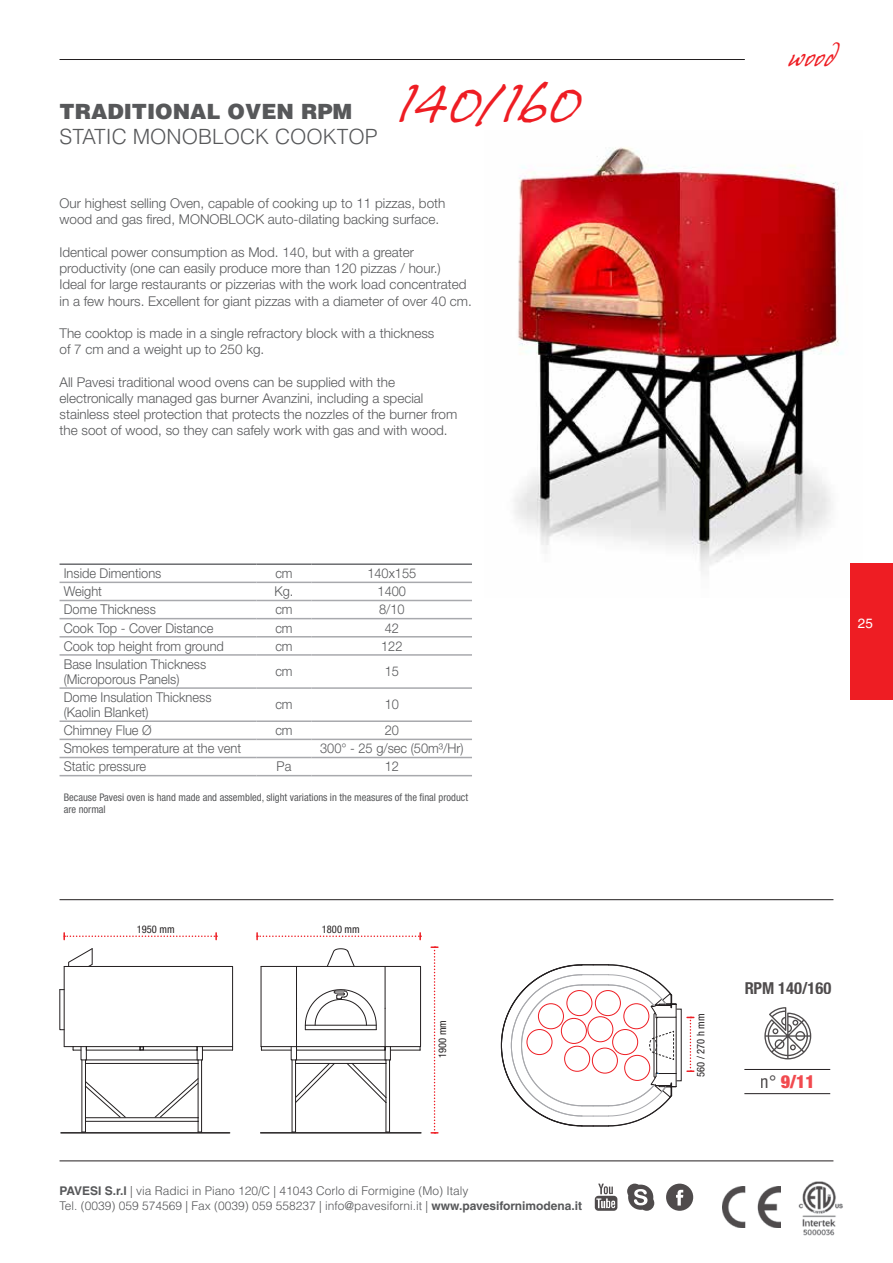
<style>
.page{position:relative;width:893px;height:1263px;background:#fff}
.page>*{position:absolute;margin:0;border:0;box-sizing:border-box;transform-origin:0 0}
.t1{font:44.4px "Hans Hand";color:#ee1d23}
.t2{font:24px "Hans Hand";color:#ee1d23}
.t3{font:300 21px "Helvetica LT Std";color:#57585a}
.t4{font:900 21px "Helvetica LT Std";color:#57585a}
.t5{font:900 condensed 18px "Helvetica Neue LT Std";color:#ee1d23}
.t6{font:700 condensed 16.5px "Helvetica Neue LT Std";color:#231f20}
.t7{font:300 13.5px/16.2px "Helvetica Neue LT Std";color:#57585a}
.t8{font:300 13.5px/15px "Helvetica Neue LT Std";color:#57585a;scale:.95 1}
.t9{font:13.5px "Helvetica LT Std";color:#fff}
.t10{font:300 12px/15px "Helvetica LT Std";color:#57585a}
.t11{font:condensed 10.5px/12.6px "Helvetica Neue LT Std";color:#57585a}
.t12{font:condensed 10.5px "Helvetica Neue LT Std";color:#231f20}
.s1{font-weight:700}
.s2{font-weight:400;color:#231f20}
</style>
<div class="page">
<img style="left:514px;top:147px;width:329px;height:425px">
<hr style="left:61px;top:1132px;width:169px;height:1px;background:#231f20">
<hr style="left:261px;top:1132px;width:160px;height:1px;background:#231f20">
<svg style="left:256px;top:933px;width:165px;height:7px"></svg>
<svg style="left:63px;top:933px;width:154px;height:7px"></svg>
<svg style="left:431px;top:946px;width:7px;height:187px"></svg>
<hr style="left:82px;top:1060px;width:1px;height:72px;background:#231f20">
<hr style="left:85px;top:1063px;width:1px;height:55px;background:#231f20">
<hr style="left:198px;top:1063px;width:1px;height:55px;background:#231f20">
<hr style="left:201px;top:1060px;width:1px;height:72px;background:#231f20">
<hr style="left:202px;top:1050px;width:30px;height:1px;background:#231f20">
<hr style="left:64px;top:1046px;width:169px;height:1px;background:#231f20">
<svg style="left:72px;top:1046px;width:131px;height:18px"></svg>
<hr style="left:64px;top:966px;width:1px;height:80px;background:#231f20">
<hr style="left:232px;top:966px;width:1px;height:80px;background:#231f20">
<hr style="left:64px;top:966px;width:169px;height:1px;background:#231f20">
<svg style="left:59px;top:989px;width:6px;height:41px"></svg>
<svg style="left:68px;top:948px;width:25px;height:18px"></svg>
<hr style="left:389px;top:1060px;width:1px;height:72px;background:#231f20">
<hr style="left:386px;top:1102px;width:1px;height:30px;background:#231f20">
<hr style="left:295px;top:1102px;width:1px;height:30px;background:#231f20">
<hr style="left:292px;top:1060px;width:1px;height:72px;background:#231f20">
<svg style="left:764px;top:1007px;width:47px;height:52px"></svg>
<hr style="left:744px;top:1093px;width:86px;height:1px;background:#231f20">
<hr style="left:744px;top:1069px;width:86px;height:1px;background:#231f20">
<svg style="left:687px;top:1017px;width:7px;height:55px"></svg>
<svg style="left:501px;top:964px;width:176px;height:163px"></svg>
<div style="left:676px;top:1009px;width:6px;height:72px;border:1px solid #231f20"></div>
<svg style="left:82px;top:1078px;width:120px;height:54px"></svg>
<svg style="left:260px;top:948px;width:161px;height:155px"></svg>
<hr style="left:60px;top:582px;width:196px;height:1px;background:#a8a9ad">
<hr style="left:256px;top:582px;width:56px;height:1px;background:#a8a9ad">
<hr style="left:312px;top:582px;width:160px;height:1px;background:#a8a9ad">
<hr style="left:60px;top:600px;width:196px;height:1px;background:#a8a9ad">
<hr style="left:256px;top:600px;width:56px;height:1px;background:#a8a9ad">
<hr style="left:312px;top:600px;width:160px;height:1px;background:#a8a9ad">
<hr style="left:60px;top:618px;width:196px;height:1px;background:#a8a9ad">
<hr style="left:256px;top:618px;width:56px;height:1px;background:#a8a9ad">
<hr style="left:312px;top:618px;width:160px;height:1px;background:#a8a9ad">
<hr style="left:60px;top:636px;width:196px;height:1px;background:#a8a9ad">
<hr style="left:256px;top:636px;width:56px;height:1px;background:#a8a9ad">
<hr style="left:312px;top:636px;width:160px;height:1px;background:#a8a9ad">
<hr style="left:60px;top:654px;width:196px;height:2px;background:#a8a9ad">
<hr style="left:256px;top:654px;width:56px;height:2px;background:#a8a9ad">
<hr style="left:312px;top:654px;width:160px;height:2px;background:#a8a9ad">
<hr style="left:60px;top:687px;width:196px;height:2px;background:#a8a9ad">
<hr style="left:256px;top:687px;width:56px;height:2px;background:#a8a9ad">
<hr style="left:312px;top:687px;width:160px;height:2px;background:#a8a9ad">
<hr style="left:60px;top:720px;width:196px;height:2px;background:#a8a9ad">
<hr style="left:256px;top:720px;width:56px;height:2px;background:#a8a9ad">
<hr style="left:312px;top:720px;width:160px;height:2px;background:#a8a9ad">
<hr style="left:60px;top:563px;width:196px;height:2px;background:#6c6d70">
<hr style="left:256px;top:563px;width:56px;height:2px;background:#6c6d70">
<hr style="left:312px;top:563px;width:160px;height:2px;background:#6c6d70">
<hr style="left:60px;top:739px;width:196px;height:1px;background:#a8a9ad">
<hr style="left:256px;top:739px;width:56px;height:1px;background:#a8a9ad">
<hr style="left:312px;top:739px;width:160px;height:1px;background:#a8a9ad">
<hr style="left:60px;top:757px;width:196px;height:1px;background:#a8a9ad">
<hr style="left:256px;top:757px;width:56px;height:1px;background:#a8a9ad">
<hr style="left:312px;top:757px;width:160px;height:1px;background:#a8a9ad">
<hr style="left:60px;top:775px;width:196px;height:1px;background:#a8a9ad">
<hr style="left:256px;top:775px;width:56px;height:1px;background:#a8a9ad">
<hr style="left:312px;top:775px;width:160px;height:1px;background:#a8a9ad">
<div style="left:850px;top:563px;width:43px;height:136px;background:#ee1d23"></div>
<hr style="left:60px;top:899px;width:773px;height:1px;background:#231f20">
<hr style="left:60px;top:1160px;width:773px;height:1px;background:#231f20">
<hr style="left:60px;top:59px;width:685px;height:1px;background:#231f20">
<img style="left:798px;top:1181px;width:45px;height:55px">
<img style="left:722px;top:1186px;width:59px;height:42px">
<svg style="left:627px;top:1183px;width:27px;height:28px"></svg>
<svg style="left:595px;top:1183px;width:22px;height:28px"></svg>
<svg style="left:666px;top:1183px;width:27px;height:28px"></svg>
<h3 class="t4" style="left:60px;top:98px;width:294px">TRADITIONAL OVEN RPM</h3>
<h3 class="t3" style="left:60px;top:124px;width:320px">STATIC MONOBLOCK COOKTOP</h3>
<h1 class="t1" style="left:398px;top:80px;width:181px">140/160</h1>
<p class="t7" style="left:60px;top:195px;width:387px">Our highest selling Oven, capable of cooking up to 11 pizzas, both wood and gas fired, MONOBLOCK auto-dilating backing surface.</p>
<p class="t7" style="left:60px;top:244px;width:414px">Identical power consumption as Mod. 140, but with a greater productivity (one can easily produce more than 120 pizzas / hour.)<br>Ideal for large restaurants or pizzerias with the work load concentrated in a few hours. Excellent for giant pizzas with a diameter of over 40 cm.</p>
<p class="t7" style="left:60px;top:325px;width:376px">The cooktop is made in a single refractory block with a thickness of 7 cm and a weight up to 250 kg.</p>
<p class="t7" style="left:60px;top:373px;width:399px">All Pavesi traditional wood ovens can be supplied with the electronically managed gas burner Avanzini, including a special stainless steel protection that protects the nozzles of the burner from the soot of wood, so they can safely work with gas and with wood.</p>
<p class="t8" style="left:64px;top:565px;width:104px">Inside Dimentions</p>
<p class="t8" style="left:275px;top:565px;width:20px">cm</p>
<p class="t8" style="left:367px;top:565px;width:53px">140x155</p>
<p class="t8" style="left:64px;top:584px;width:42px">Weight</p>
<p class="t8" style="left:274px;top:584px;width:22px">Kg.</p>
<p class="t8" style="left:378px;top:584px;width:32px">1400</p>
<p class="t8" style="left:64px;top:602px;width:99px">Dome Thickness</p>
<p class="t8" style="left:275px;top:602px;width:20px">cm</p>
<p class="t8" style="left:379px;top:602px;width:29px">8/10</p>
<p class="t8" style="left:64px;top:620px;width:159px">Cook Top - Cover Distance</p>
<p class="t8" style="left:275px;top:620px;width:20px">cm</p>
<p class="t8" style="left:385px;top:620px;width:17px">42</p>
<p class="t8" style="left:64px;top:638px;width:170px">Cook top height from ground</p>
<p class="t8" style="left:275px;top:638px;width:20px">cm</p>
<p class="t8" style="left:381px;top:638px;width:24px">122</p>
<p class="t8" style="left:64px;top:656px;width:152px">Base Insulation Thickness (Microporous Panels)</p>
<p class="t8" style="left:275px;top:664px;width:20px">cm</p>
<p class="t8" style="left:385px;top:664px;width:17px">15</p>
<p class="t8" style="left:64px;top:689px;width:157px">Dome Insulation Thickness (Kaolin Blanket)</p>
<p class="t8" style="left:275px;top:697px;width:20px">cm</p>
<p class="t8" style="left:385px;top:697px;width:17px">10</p>
<p class="t8" style="left:64px;top:722px;width:94px">Chimney Flue Ø</p>
<p class="t8" style="left:275px;top:722px;width:20px">cm</p>
<p class="t8" style="left:385px;top:722px;width:17px">20</p>
<p class="t8" style="left:64px;top:741px;width:188px">Smokes temperature at the vent</p>
<p class="t8" style="left:320px;top:741px;width:152px">300° - 25 g/sec (50m³/Hr)</p>
<p class="t8" style="left:64px;top:759px;width:88px">Static pressure</p>
<p class="t8" style="left:277px;top:759px;width:17px">Pa</p>
<p class="t8" style="left:385px;top:759px;width:17px">12</p>
<p class="t11" style="left:64px;top:790px;width:406px">Because Pavesi oven is hand made and assembled, slight variations in the measures of the final product are normal</p>
<p class="t12" style="left:137px;top:923px;width:39px">1950 mm</p>
<p class="t12" style="left:322px;top:923px;width:39px">1800 mm</p>
<p class="t12" style="left:436px;top:1058px;width:39px;rotate:-90deg">1900 mm</p>
<p class="t10" style="left:60px;top:1183px;width:524px"><span class="s1">PAVESI S.r.l</span> | via Radici in Piano 120/C | 41043 Corlo di Formigine (Mo) Italy<br>Tel. (0039) 059 574569 | Fax (0039) 059 558237 | info@pavesiforni.it | <span class="s1">www.pavesifornimodena.it</span></p>
<h2 class="t2" style="left:788px;top:43px;width:47px">wood</h2>
<p class="t9" style="left:858px;top:616px;width:17px">25</p>
<p class="t12" style="left:695px;top:1077px;width:65px;rotate:-90deg">560 / 270 h mm</p>
<p class="t6" style="left:744px;top:978px;width:88px">RPM 140/160</p>
<h3 class="t5" style="left:761px;top:1070px;width:55px"><span class="s2">n°</span> 9/11</h3>
</div>
